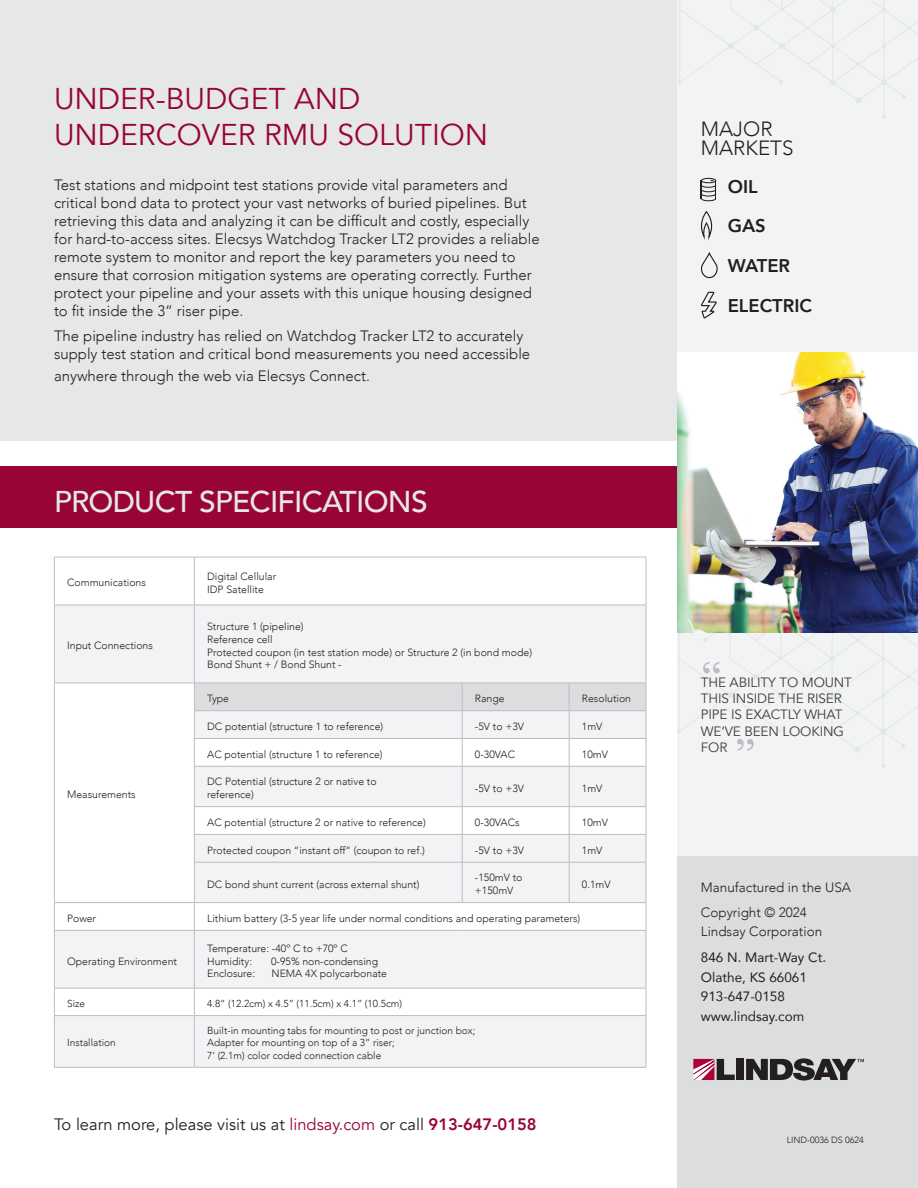
<style>
.page{position:relative;width:918px;height:1188px;background:#fff}
.page>*{position:absolute;margin:0;border:0;box-sizing:border-box;transform-origin:0 0}
.t1{font:30px/36px "Avenir";color:#990438}
.t2{font:500 30px "Avenir";letter-spacing:-.025em;color:#e6e7e9}
.t3{font:300 20.55px/18.3px "Avenir";color:#231f20}
.t4{font:800 18.3px "Avenir";color:#231f20}
.t5{font:16.5px "Avenir";color:#231f20}
.t6{font:300 15px/18px "Avenir";color:#231f20}
.t7{font:13.5px "Avenir";letter-spacing:-.01em;color:#3e3e3f}
.t8{font:13.5px "Avenir";color:#231f20}
.t9{font:300 13.5px "Avenir";color:#231f20}
.t10{font:300 10.5px/12.6px "Avenir";color:#231f20}
.t11{font:300 10.2px "Avenir";color:#231f20}
.t12{font:300 9px "Avenir";color:#231f20}
.s1{color:#990438}
.s2{font-weight:800;color:#990438}
</style>
<div class="page">
<div style="left:0;top:466px;width:679px;height:62px;background:#990438"></div>
<div style="left:0;top:0;width:677px;height:440px;background:#e6e7e9"></div>
<div style="left:677px;top:0;width:241px;height:1188px;background:#f2f3f4"></div>
<svg style="left:679px;top:633px;width:239px;height:131px"></svg>
<svg style="left:856px;top:711px;width:4px;height:4px"></svg>
<svg style="left:907px;top:675px;width:4px;height:4px"></svg>
<svg style="left:901px;top:744px;width:4px;height:4px"></svg>
<svg style="left:778px;top:729px;width:4px;height:4px"></svg>
<svg style="left:703px;top:638px;width:4px;height:4px"></svg>
<svg style="left:882px;top:693px;width:3px;height:4px"></svg>
<svg style="left:856px;top:639px;width:4px;height:3px"></svg>
<svg style="left:831px;top:693px;width:3px;height:4px"></svg>
<svg style="left:881px;top:657px;width:4px;height:3px"></svg>
<svg style="left:829px;top:656px;width:6px;height:6px"></svg>
<svg style="left:880px;top:728px;width:6px;height:6px"></svg>
<svg style="left:829px;top:728px;width:6px;height:6px"></svg>
<svg style="left:855px;top:747px;width:6px;height:5px"></svg>
<svg style="left:753px;top:674px;width:5px;height:6px"></svg>
<svg style="left:778px;top:692px;width:6px;height:6px"></svg>
<svg style="left:727px;top:692px;width:6px;height:6px"></svg>
<svg style="left:700px;top:210px;width:18px;height:69px"></svg>
<svg style="left:700px;top:291px;width:17px;height:28px"></svg>
<svg style="left:701px;top:178px;width:15px;height:23px"></svg>
<svg style="left:678px;top:0;width:240px;height:118px"></svg>
<img style="left:677px;top:352px;width:241px;height:281px">
<div style="left:55px;top:606px;width:591px;height:77px;background:#f2f3f4"></div>
<hr style="left:54px;top:557px;width:140px;height:1px;background:#bcbdc0">
<hr style="left:54px;top:557px;width:1px;height:48px;background:#bcbdc0">
<hr style="left:194px;top:557px;width:268px;height:1px;background:#bcbdc0">
<hr style="left:194px;top:557px;width:1px;height:48px;background:#bcbdc0">
<hr style="left:462px;top:557px;width:107px;height:1px;background:#bcbdc0">
<hr style="left:569px;top:557px;width:77px;height:1px;background:#bcbdc0">
<hr style="left:646px;top:557px;width:1px;height:48px;background:#bcbdc0">
<hr style="left:54px;top:605px;width:140px;height:1px;background:#bcbdc0">
<hr style="left:54px;top:605px;width:1px;height:78px;background:#bcbdc0">
<hr style="left:194px;top:605px;width:268px;height:1px;background:#bcbdc0">
<hr style="left:194px;top:605px;width:1px;height:78px;background:#bcbdc0">
<hr style="left:462px;top:605px;width:107px;height:1px;background:#bcbdc0">
<hr style="left:569px;top:605px;width:77px;height:1px;background:#bcbdc0">
<hr style="left:646px;top:605px;width:1px;height:78px;background:#bcbdc0">
<svg style="left:54px;top:683px;width:593px;height:384px"></svg>
<hr style="left:54px;top:1015px;width:140px;height:1px;background:#bcbdc0">
<hr style="left:54px;top:1016px;width:1px;height:51px;background:#bcbdc0">
<hr style="left:194px;top:1015px;width:268px;height:1px;background:#bcbdc0">
<hr style="left:194px;top:1016px;width:1px;height:51px;background:#bcbdc0">
<hr style="left:462px;top:1015px;width:107px;height:1px;background:#bcbdc0">
<hr style="left:569px;top:1015px;width:77px;height:1px;background:#bcbdc0">
<hr style="left:646px;top:1016px;width:1px;height:51px;background:#bcbdc0">
<hr style="left:54px;top:1067px;width:140px;height:1px;background:#bcbdc0">
<hr style="left:194px;top:1067px;width:268px;height:1px;background:#bcbdc0">
<hr style="left:462px;top:1067px;width:107px;height:1px;background:#bcbdc0">
<hr style="left:569px;top:1067px;width:77px;height:1px;background:#bcbdc0">
<div style="left:678px;top:857px;width:240px;height:331px;background:#dcdddf"></div>
<svg style="left:693px;top:1059px;width:42px;height:21px"></svg>
<div style="left:737px;top:1059px;width:7px;height:21px;background:#231f20"></div>
<svg style="left:746px;top:1058px;width:118px;height:23px"></svg>
<svg style="left:737px;top:739px;width:17px;height:12px"></svg>
<svg style="left:703px;top:662px;width:17px;height:11px"></svg>
<p class="t1" style="left:54px;top:82px;width:436px">UNDER-BUDGET AND<br>UNDERCOVER RMU SOLUTION</p>
<p class="t6" style="left:54px;top:176px;width:487px">Test stations and midpoint test stations provide vital parameters and critical bond data to protect your vast networks of buried pipelines. But retrieving this data and analyzing it can be difficult and costly, especially for hard-to-access sites. Elecsys Watchdog Tracker LT2 provides a reliable remote system to monitor and report the key parameters you need to ensure that corrosion mitigation systems are operating correctly. Further protect your pipeline and your assets with this unique housing designed to fit inside the 3” riser pipe.</p>
<p class="t6" style="left:54px;top:327px;width:478px">The pipeline industry has relied on Watchdog Tracker LT2 to accurately supply test station and critical bond measurements you need accessible</p>
<p class="t6" style="left:54px;top:367px;width:318px">anywhere through the web via Elecsys Connect.</p>
<p class="t2" style="left:54px;top:476px;width:375px">PRODUCT SPECIFICATIONS</p>
<p class="t10" style="left:67px;top:576px;width:80px">Communications</p>
<p class="t10" style="left:67px;top:639px;width:87px">Input Connections</p>
<p class="t10" style="left:67px;top:788px;width:70px">Measurements</p>
<p class="t10" style="left:207px;top:570px;width:71px">Digital Cellular</p>
<p class="t10" style="left:207px;top:583px;width:58px">IDP Satellite</p>
<p class="t10" style="left:207px;top:620px;width:98px">Structure 1 (pipeline)</p>
<p class="t10" style="left:207px;top:633px;width:67px">Reference cell</p>
<p class="t10" style="left:207px;top:646px;width:326px">Protected coupon (in test station mode) or Structure 2 (in bond mode)</p>
<p class="t10" style="left:207px;top:658px;width:136px">Bond Shunt + / Bond Shunt -</p>
<p class="t10" style="left:207px;top:692px;width:23px">Type</p>
<p class="t10" style="left:475px;top:692px;width:31px">Range</p>
<p class="t10" style="left:582px;top:692px;width:51px">Resolution</p>
<p class="t10" style="left:207px;top:720px;width:178px">DC potential (structure 1 to reference)</p>
<p class="t10" style="left:475px;top:720px;width:51px">-5V to +3V</p>
<p class="t10" style="left:582px;top:720px;width:22px">1mV</p>
<p class="t10" style="left:207px;top:748px;width:177px">AC potential (structure 1 to reference)</p>
<p class="t10" style="left:475px;top:748px;width:42px">0-30VAC</p>
<p class="t10" style="left:582px;top:748px;width:28px">10mV</p>
<p class="t10" style="left:207px;top:775px;width:171px">DC Potential (structure 2 or native to</p>
<p class="t10" style="left:207px;top:788px;width:48px">reference)</p>
<p class="t10" style="left:475px;top:782px;width:51px">-5V to +3V</p>
<p class="t10" style="left:582px;top:782px;width:22px">1mV</p>
<p class="t10" style="left:207px;top:816px;width:220px">AC potential (structure 2 or native to reference)</p>
<p class="t10" style="left:475px;top:816px;width:46px">0-30VACs</p>
<p class="t10" style="left:582px;top:816px;width:28px">10mV</p>
<p class="t10" style="left:207px;top:844px;width:219px">Protected coupon “instant off” (coupon to ref.)</p>
<p class="t10" style="left:475px;top:844px;width:51px">-5V to +3V</p>
<p class="t10" style="left:582px;top:844px;width:22px">1mV</p>
<p class="t10" style="left:207px;top:878px;width:214px">DC bond shunt current (across external shunt)</p>
<p class="t10" style="left:475px;top:871px;width:49px">-150mV to +150mV</p>
<p class="t10" style="left:582px;top:878px;width:30px">0.1mV</p>
<p class="t10" style="left:67px;top:912px;width:30px">Power</p>
<p class="t10" style="left:207px;top:912px;width:375px">Lithium battery (3-5 year life under normal conditions and operating parameters)</p>
<p class="t10" style="left:67px;top:955px;width:111px">Operating Environment</p>
<p class="t10" style="left:207px;top:942px;width:142px">Temperature: -40º C to +70º C</p>
<p class="t10" style="left:207px;top:955px;width:46px">Humidity:</p>
<p class="t10" style="left:271px;top:955px;width:109px">0-95% non-condensing</p>
<p class="t10" style="left:207px;top:967px;width:50px">Enclosure:</p>
<p class="t10" style="left:272px;top:967px;width:117px">NEMA 4X polycarbonate</p>
<p class="t11" style="left:67px;top:997px;width:20px">Size</p>
<p class="t11" style="left:207px;top:997px;width:197px">4.8” (12.2cm) x 4.5” (11.5cm) x 4.1” (10.5cm)</p>
<p class="t11" style="left:67px;top:1037px;width:50px">Installation</p>
<p class="t11" style="left:207px;top:1025px;width:270px">Built-in mounting tabs for mounting to post or junction box;</p>
<p class="t11" style="left:207px;top:1037px;width:189px">Adapter for mounting on top of a 3” riser;</p>
<p class="t11" style="left:207px;top:1049px;width:176px">7’ (2.1m) color coded connection cable</p>
<p class="t5" style="left:54px;top:1114px;width:484px">To learn more, please visit us at <span class="s1">lindsay.com</span> or call <span class="s2">913-647-0158</span></p>
<p class="t3" style="left:701px;top:120px;width:94px">MAJOR<br>MARKETS</p>
<p class="t4" style="left:728px;top:172px;width:31px">OIL</p>
<p class="t4" style="left:728px;top:212px;width:40px">GAS</p>
<p class="t4" style="left:728px;top:251px;width:64px">WATER</p>
<p class="t4" style="left:728px;top:291px;width:86px">ELECTRIC</p>
<p class="t7" style="left:701px;top:674px;width:153px">THE ABILITY TO MOUNT</p>
<p class="t7" style="left:701px;top:690px;width:142px">THIS INSIDE THE RISER</p>
<p class="t7" style="left:701px;top:707px;width:143px">PIPE IS EXACTLY WHAT</p>
<p class="t7" style="left:701px;top:723px;width:145px">WE’VE BEEN LOOKING</p>
<p class="t7" style="left:701px;top:739px;width:28px">FOR</p>
<p class="t9" style="left:701px;top:879px;width:152px">Manufactured in the USA</p>
<p class="t9" style="left:701px;top:905px;width:107px">Copyright © 2024</p>
<p class="t9" style="left:701px;top:923px;width:123px">Lindsay Corporation</p>
<p class="t8" style="left:701px;top:947px;width:127px">846 N. Mart-Way Ct.</p>
<p class="t8" style="left:701px;top:966px;width:108px">Olathe, KS 66061</p>
<p class="t8" style="left:701px;top:986px;width:86px">913-647-0158</p>
<p class="t8" style="left:701px;top:1005px;width:105px">www.lindsay.com</p>
<p class="t12" style="left:787px;top:1135px;width:79px">LIND-0036 DS 0624</p>
</div>
